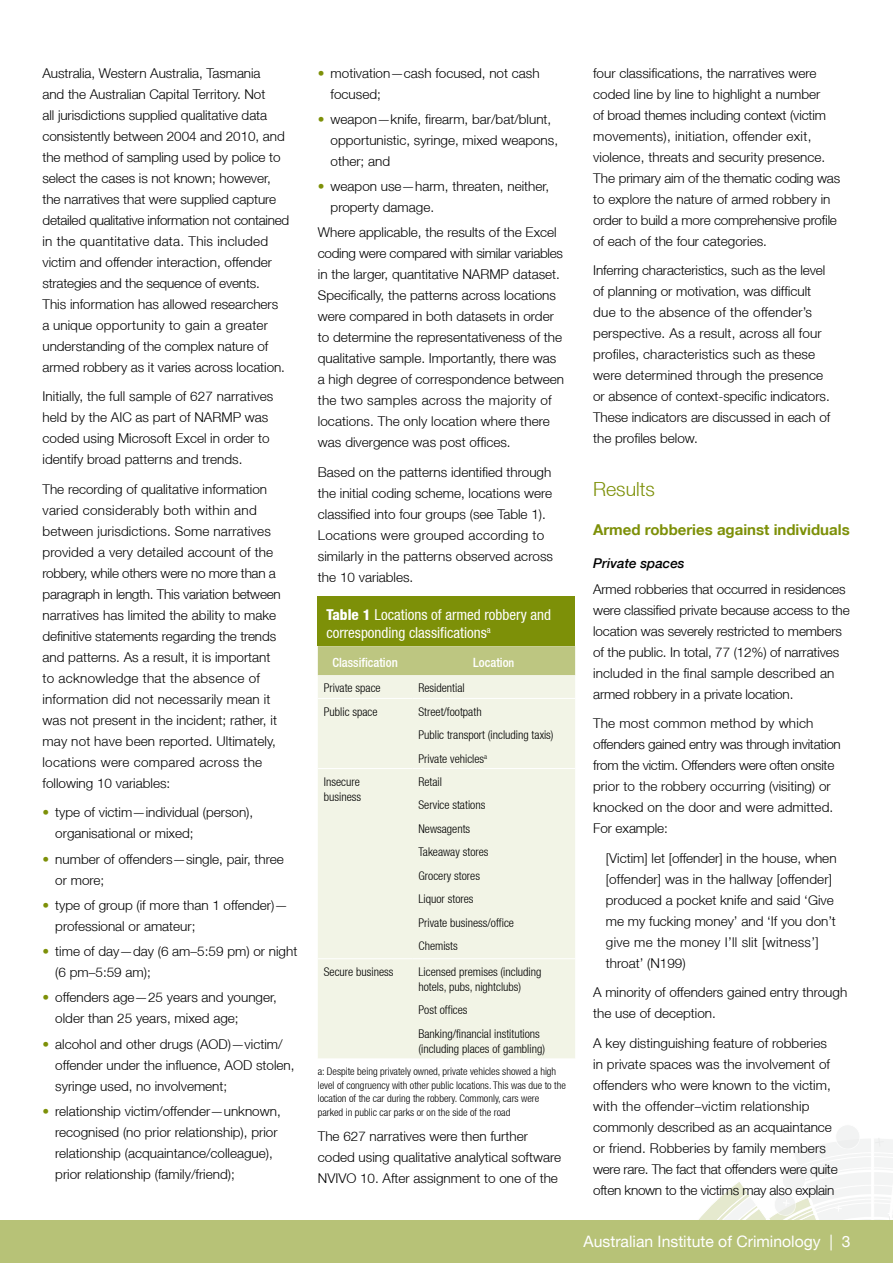
<style>
.page{position:relative;width:893px;height:1263px;background:#fff}
.page>*{position:absolute;margin:0;border:0;box-sizing:border-box;transform-origin:0 0}
.t1{font:300 19.5px "Helvetica Neue LT";color:#7d9008}
.page_numbers{font:15.75px "Helvetica Neue LT";color:#fff}
.Table_H1{font:condensed 15px/18px "Helvetica Neue LT";color:#fff}
.t2{font:700 15px "Helvetica Neue LT";color:#7d9008}
.body{font:300 13.5px/21px "Helvetica Neue LT";color:#000}
.t3{font:italic 500 13.5px "Helvetica Neue LT";color:#000}
.Table_H2_no_underlin{font:500 condensed 12.75px "Helvetica Neue LT";color:#fff}
.Table_body{font:300 condensed 12px/15px "Helvetica Neue LT";color:#000}
.Table_notes{font:300 condensed 10.5px/13.5px "Helvetica Neue LT";color:#000}
.s1{color:#7d9008}
.s2{font-weight:800}
.s3{font-size:12px}
</style>
<div class="page">
<svg style="left:661px;top:1125px;width:232px;height:95px"></svg>
<div style="left:0;top:1220px;width:893px;height:43px;background:#b7c277"></div>
<div style="left:318px;top:596px;width:257px;height:50px;background:#7d9008"></div>
<div style="left:318px;top:646px;width:257px;height:29px;background:#bdc681"></div>
<div style="left:318px;top:675px;width:257px;height:383px;background:#f2f4e6"></div>
<hr style="left:318px;top:698px;width:94px;height:1px;background:#fff">
<hr style="left:412px;top:698px;width:163px;height:1px;background:#fff">
<hr style="left:318px;top:768px;width:94px;height:1px;background:#fff">
<hr style="left:412px;top:768px;width:163px;height:1px;background:#fff">
<hr style="left:318px;top:958px;width:94px;height:1px;background:#fff">
<hr style="left:412px;top:958px;width:163px;height:1px;background:#fff">
<p class="body" style="left:43px;top:62px;width:248px">Australia, Western Australia, Tasmania<br>and the Australian Capital Territory. Not<br>all jurisdictions supplied qualitative data consistently between 2004 and 2010, and the method of sampling used by police to select the cases is not known; however, the narratives that were supplied capture detailed qualitative information not contained in the quantitative data. This included victim and offender interaction, offender strategies and the sequence of events.<br>This information has allowed researchers<br>a unique opportunity to gain a greater understanding of the complex nature of armed robbery as it varies across location.</p>
<p class="body" style="left:43px;top:386px;width:232px">Initially, the full sample of 627 narratives held by the AIC as part of NARMP was coded using Microsoft Excel in order to identify broad patterns and trends.</p>
<p class="body" style="left:43px;top:478px;width:240px">The recording of qualitative information varied considerably both within and between jurisdictions. Some narratives provided a very detailed account of the robbery, while others were no more than a paragraph in length. This variation between narratives has limited the ability to make definitive statements regarding the trends and patterns. As a result, it is important to acknowledge that the absence of information did not necessarily mean it was not present in the incident; rather, it may not have been reported. Ultimately, locations were compared across the following 10 variables:</p>
<p class="body" style="left:55px;top:802px;width:200px;text-indent:-13px"><span class="s1">•</span> type of victim—individual (person), organisational or mixed;</p>
<p class="body" style="left:55px;top:848px;width:230px;text-indent:-13px"><span class="s1">•</span> number of offenders—single, pair, three or more;</p>
<p class="body" style="left:55px;top:894px;width:234px;text-indent:-13px"><span class="s1">•</span> type of group (if more than 1 offender)— professional or amateur;</p>
<p class="body" style="left:55px;top:940px;width:244px;text-indent:-13px"><span class="s1">•</span> time of day—day (6 am–5:59 pm) or night (6 pm–5:59 am);</p>
<p class="body" style="left:55px;top:987px;width:223px;text-indent:-13px"><span class="s1">•</span> offenders age—25 years and younger, older than 25 years, mixed age;</p>
<p class="body" style="left:55px;top:1033px;width:241px;text-indent:-13px"><span class="s1">•</span> alcohol and other drugs (AOD)—victim/ offender under the influence, AOD stolen, syringe used, no involvement;</p>
<p class="body" style="left:55px;top:1100px;width:227px;text-indent:-13px"><span class="s1">•</span> relationship victim/offender—unknown, recognised (no prior relationship), prior relationship (acquaintance/colleague), prior relationship (family/friend);</p>
<p class="body" style="left:331px;top:62px;width:211px;text-indent:-13px"><span class="s1">•</span> motivation—cash focused, not cash focused;</p>
<p class="body" style="left:331px;top:108px;width:229px;text-indent:-13px"><span class="s1">•</span> weapon—knife, firearm, bar/bat/blunt, opportunistic, syringe, mixed weapons, other; and</p>
<p class="body" style="left:331px;top:176px;width:220px;text-indent:-13px"><span class="s1">•</span> weapon use—harm, threaten, neither, property damage.</p>
<p class="body" style="left:318px;top:222px;width:248px">Where applicable, the results of the Excel coding were compared with similar variables in the larger, quantitative NARMP dataset.<br>Specifically, the patterns across locations were compared in both datasets in order to determine the representativeness of the qualitative sample. Importantly, there was a high degree of correspondence between the two samples across the majority of locations. The only location where there was divergence was post offices.</p>
<p class="body" style="left:318px;top:461px;width:237px">Based on the patterns identified through the initial coding scheme, locations were classified into four groups (see Table 1).<br>Locations were grouped according to similarly in the patterns observed across the 10 variables.</p>
<p class="Table_H1" style="left:326px;top:605px;width:226px"><span class="s2">Table 1</span> Locations of armed robbery and corresponding classifications<sup>a</sup></p>
<p class="Table_H2_no_underlin" style="left:332px;top:655px;width:67px">Classification</p>
<p class="Table_H2_no_underlin" style="left:473px;top:655px;width:43px">Locatio<span class="s3">n</span></p>
<p class="Table_body" style="left:324px;top:680px;width:58px">Private space</p>
<p class="Table_body" style="left:418px;top:680px;width:48px">Residential</p>
<p class="Table_body" style="left:324px;top:704px;width:55px">Public space</p>
<p class="Table_body" style="left:418px;top:704px;width:65px">Street/footpath</p>
<p class="Table_body" style="left:418px;top:727px;width:137px">Public transport (including taxis)</p>
<p class="Table_body" style="left:418px;top:751px;width:70px">Private vehicles<sup>a</sup></p>
<p class="Table_body" style="left:324px;top:774px;width:39px">Insecure business</p>
<p class="Table_body" style="left:418px;top:774px;width:25px">Retail</p>
<p class="Table_body" style="left:418px;top:797px;width:68px">Service stations</p>
<p class="Table_body" style="left:418px;top:821px;width:53px">Newsagents</p>
<p class="Table_body" style="left:418px;top:844px;width:72px">Takeaway stores</p>
<p class="Table_body" style="left:418px;top:868px;width:63px">Grocery stores</p>
<p class="Table_body" style="left:418px;top:891px;width:57px">Liquor stores</p>
<p class="Table_body" style="left:418px;top:915px;width:97px">Private business/office</p>
<p class="Table_body" style="left:418px;top:938px;width:41px">Chemists</p>
<p class="Table_body" style="left:324px;top:964px;width:71px">Secure business</p>
<p class="Table_body" style="left:418px;top:964px;width:124px">Licensed premises (including hotels, pubs, nightclubs)</p>
<p class="Table_body" style="left:418px;top:1002px;width:51px">Post offices</p>
<p class="Table_body" style="left:418px;top:1026px;width:128px">Banking/financial institutions (including places of gambling)</p>
<p class="Table_notes" style="left:318px;top:1065px;width:250px">a: Despite being privately owned, private vehicles showed a high level of congruency with other public locations. This was due to the location of the car during the robbery. Commonly, cars were parked in public car parks or on the side of the road</p>
<p class="body" style="left:318px;top:1125px;width:245px">The 627 narratives were then further coded using qualitative analytical software<br>NVIVO 10. After assignment to one of the</p>
<p class="body" style="left:593px;top:62px;width:249px">four classifications, the narratives were coded line by line to highlight a number<br>of broad themes including context (victim movements), initiation, offender exit, violence, threats and security presence.<br>The primary aim of the thematic coding was to explore the nature of armed robbery in order to build a more comprehensive profile of each of the four categories.</p>
<p class="body" style="left:593px;top:260px;width:239px">Inferring characteristics, such as the level of planning or motivation, was difficult due to the absence of the offender’s perspective. As a result, across all four profiles, characteristics such as these were determined through the presence or absence of context-specific indicators.<br>These indicators are discussed in each of the profiles below.</p>
<h1 class="t1" style="left:593px;top:477px;width:63px">Results</h1>
<h2 class="t2" style="left:593px;top:520px;width:258px">Armed robberies against individuals</h2>
<h3 class="t3" style="left:593px;top:555px;width:93px">Private spaces</h3>
<p class="body" style="left:593px;top:578px;width:258px">Armed robberies that occurred in residences were classified private because access to the location was severely restricted to members of the public. In total, 77 (12%) of narratives included in the final sample described an armed robbery in a private location.</p>
<p class="body" style="left:593px;top:712px;width:249px">The most common method by which offenders gained entry was through invitation from the victim. Offenders were often onsite prior to the robbery occurring (visiting) or knocked on the door and were admitted.<br>For example:</p>
<p class="body" style="left:606px;top:847px;width:232px">[Victim] let [offender] in the house, when [offender] was in the hallway [offender] produced a pocket knife and said ‘Give me my fucking money’ and ‘If you don’t give me the money I’ll slit [witness’] throat’ (N199)</p>
<p class="body" style="left:593px;top:981px;width:256px">A minority of offenders gained entry through the use of deception.</p>
<p class="body" style="left:593px;top:1032px;width:246px">A key distinguishing feature of robberies in private spaces was the involvement of offenders who were known to the victim, with the offender–victim relationship commonly described as an acquaintance or friend. Robberies by family members were rare. The fact that offenders were quite often known to the victims may also explain</p>
<p class="page_numbers" style="left:583px;top:1232px;width:268px">Australian Institute of Criminology | 3</p>
</div>
